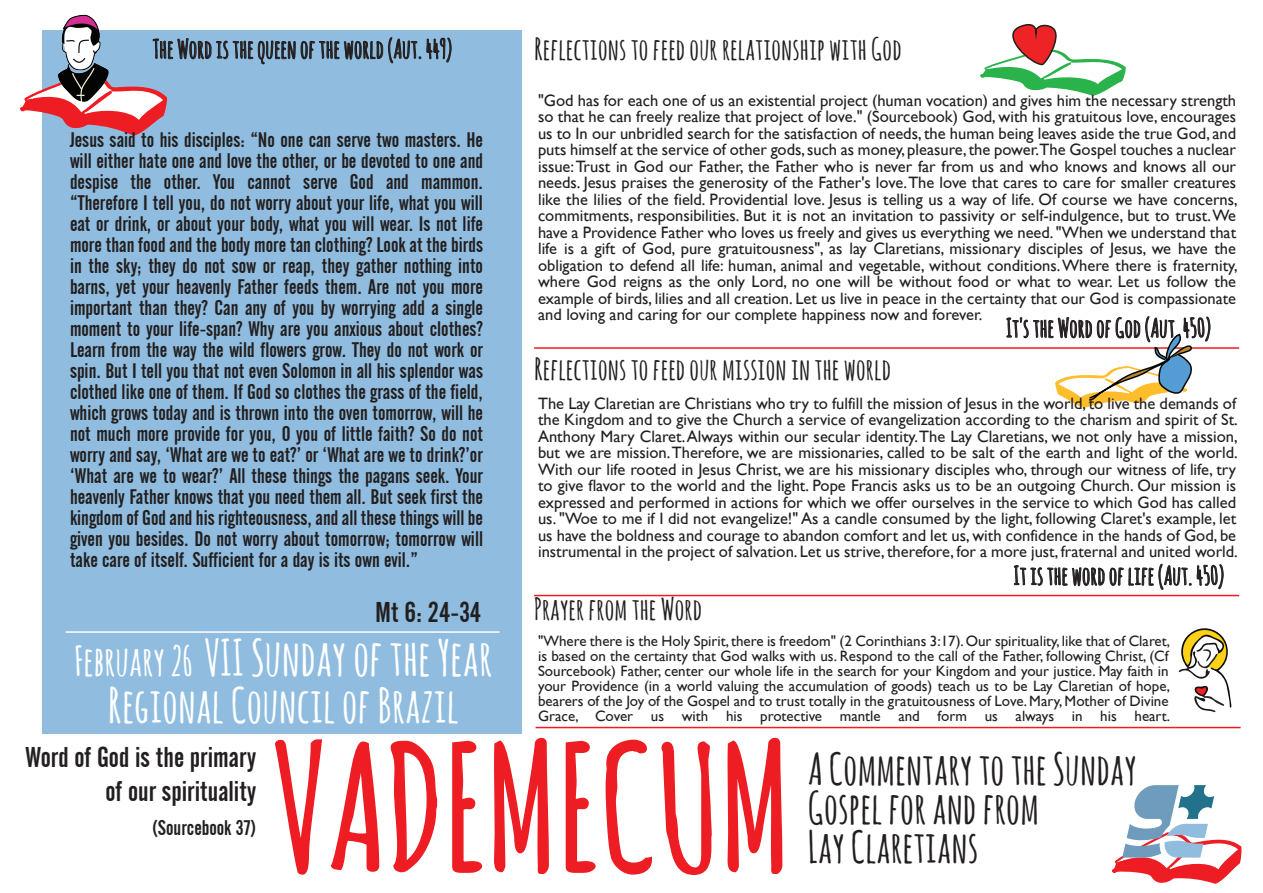
<style>
.page{position:relative;width:1263px;height:893px;background:#fff}
.page>*{position:absolute;margin:0;border:0;box-sizing:border-box;transform-origin:0 0}
.t1{font:700 171px "Amatic SC";color:#ee1d23}
.t2{font:700 49.5px "Amatic SC";color:#fff}
.t3{font:700 48px "Amatic SC";color:#fff}
.t4{font:700 43.5px/39px "Amatic SC";color:#231f20}
.t5{font:700 30px "Amatic SC";color:#231f20}
.t6{font:28.5px/34.2px "Alternate Gothic No 2 BT";color:#231f20;text-align:right}
.t7{font:700 25.5px "Amatic SC";color:#231f20}
.t8{font:21px/21px "Alternate Gothic No 2 BT";color:#231f20;text-align:justify}
.t9{font:16.5px/16.5px "Gill Sans";color:#231f20;text-align:justify}
.t10{font:15px/15px "Gill Sans";color:#231f20;text-align:justify}
.s1{font-size:40.5px}
</style>
<div class="page">
<svg style="left:275px;top:739px;width:48px;height:136px"></svg>
<svg style="left:330px;top:741px;width:50px;height:131px"></svg>
<svg style="left:390px;top:740px;width:48px;height:133px"></svg>
<svg style="left:452px;top:740px;width:31px;height:133px"></svg>
<svg style="left:494px;top:737px;width:55px;height:137px"></svg>
<svg style="left:565px;top:740px;width:31px;height:133px"></svg>
<svg style="left:605px;top:739px;width:47px;height:136px"></svg>
<svg style="left:661px;top:741px;width:51px;height:134px"></svg>
<svg style="left:727px;top:737px;width:56px;height:137px"></svg>
<div style="left:42px;top:31px;width:479px;height:703px;background:#90bddf"></div>
<svg style="left:20px;top:30px;width:432px;height:106px"></svg>
<svg style="left:1013px;top:563px;width:211px;height:34px"></svg>
<hr style="left:534px;top:347px;width:705px;height:2px;background:#ee1d23">
<hr style="left:534px;top:595px;width:705px;height:1px;background:#ee1d23">
<hr style="left:536px;top:727px;width:704px;height:1px;background:#ee1d23">
<svg style="left:1006px;top:316px;width:205px;height:92px"></svg>
<svg style="left:980px;top:24px;width:146px;height:72px"></svg>
<hr style="left:65px;top:631px;width:434px;height:2px;background:#fff">
<svg style="left:1112px;top:785px;width:130px;height:99px"></svg>
<img style="left:53px;top:14px;width:62px;height:92px">
<svg style="left:1178px;top:628px;width:54px;height:85px"></svg>
<h3 class="t7" style="left:152px;top:31px;width:301px">The Word is the queen of the world (Aut. 449)</h3>
<p class="t8" style="left:70px;top:130px;width:415px">Jesus said to his disciples: “No one can serve two masters. He will either hate one and love the other, or be devoted to one and despise the other. You cannot serve God and mammon. “Therefore I tell you, do not worry about your life, what you will eat or drink, or about your body, what you will wear. Is not life more than food and the body more tan clothing? Look at the birds in the sky; they do not sow or reap, they gather nothing into barns, yet your heavenly Father feeds them. Are not you more important than they? Can any of you by worrying add a single moment to your life-span? Why are you anxious about clothes?<br>Learn from the way the wild flowers grow. They do not work or spin. But I tell you that not even Solomon in all his splendor was clothed like one of them. If God so clothes the grass of the field, which grows today and is thrown into the oven tomorrow, will he not much more provide for you, O you of little faith? So do not worry and say, ‘What are we to eat?’ or ‘What are we to drink?’or ‘What are we to wear?’ All these things the pagans seek. Your heavenly Father knows that you need them all. But seek first the kingdom of God and his righteousness, and all these things will be given you besides. Do not worry about tomorrow; tomorrow will take care of itself. Sufficient for a day is its own evil.”</p>
<h3 class="t6" style="left:375px;top:596px;width:108px">Mt 6: 24-34</h3>
<h2 class="t2" style="left:75px;top:623px;width:419px"><span class="s1">February 26</span> VII Sunday of the Year</h2>
<h3 class="t3" style="left:108px;top:671px;width:353px">Regional Council of Brazil</h3>
<h3 class="t5" style="left:534px;top:28px;width:369px">Reflections to feed our relationship with God</h3>
<p class="t9" style="left:538px;top:92px;width:701px">"God has for each one of us an existential project (human vocation) and gives him the necessary strength so that he can freely realize that project of love." (Sourcebook) God, with his gratuitous love, encourages us to In our unbridled search for the satisfaction of needs, the human being leaves aside the true God, and puts himself at the service of other gods, such as money, pleasure, the power.The Gospel touches a nuclear issue: Trust in God our Father, the Father who is never far from us and who knows and knows all our needs. Jesus praises the generosity of the Father's love. The love that cares to care for smaller creatures like the lilies of the field. Providential love. Jesus is telling us a way of life. Of course we have concerns, commitments, responsibilities. But it is not an invitation to passivity or self-indulgence, but to trust. We have a Providence Father who loves us freely and gives us everything we need. "When we understand that life is a gift of God, pure gratuitousness", as lay Claretians, missionary disciples of Jesus, we have the obligation to defend all life: human, animal and vegetable, without conditions. Where there is fraternity, where God reigns as the only Lord, no one will be without food or what to wear. Let us follow the example of birds, lilies and all creation. Let us live in peace in the certainty that our God is compassionate and loving and caring for our complete happiness now and forever.</p>
<h3 class="t7" style="left:1006px;top:310px;width:206px">It's the Word of God (Aut. 450)</h3>
<h3 class="t5" style="left:534px;top:347px;width:359px">Reflections to feed our mission in the world</h3>
<p class="t9" style="left:538px;top:395px;width:701px">The Lay Claretian are Christians who try to fulfill the mission of Jesus in the world, to live the demands of the Kingdom and to give the Church a service of evangelization according to the charism and spirit of St.<br>Anthony Mary Claret. Always within our secular identity. The Lay Claretians, we not only have a mission, but we are mission. Therefore, we are missionaries, called to be salt of the earth and light of the world.<br>With our life rooted in Jesus Christ, we are his missionary disciples who, through our witness of life, try to give flavor to the world and the light. Pope Francis asks us to be an outgoing Church. Our mission is expressed and performed in actions for which we offer ourselves in the service to which God has called us. "Woe to me if I did not evangelize!" As a candle consumed by the light, following Claret's example, let us have the boldness and courage to abandon comfort and let us, with confidence in the hands of God, be instrumental in the project of salvation. Let us strive, therefore, for a more just, fraternal and united world.</p>
<h3 class="t5" style="left:534px;top:587px;width:170px">Prayer from the Word</h3>
<h3 class="t7" style="left:1013px;top:557px;width:212px">It is the word of life (Aut. 450)</h3>
<p class="t10" style="left:538px;top:633px;width:633px">"Where there is the Holy Spirit, there is freedom" (2 Corinthians 3:17). Our spirituality, like that of Claret, is based on the certainty that God walks with us. Respond to the call of the Father, following Christ, (Cf Sourcebook) Father, center our whole life in the search for your Kingdom and your justice. May faith in your Providence (in a world valuing the accumulation of goods) teach us to be Lay Claretian of hope, bearers of the Joy of the Gospel and to trust totally in the gratuitousness of Love. Mary, Mother of Divine Grace, Cover us with his protective mantle and form us always in his heart.</p>
<h3 class="t6" style="left:26px;top:740px;width:232px">Word of God is the primary of our spirituality</h3>
<p class="t8" style="left:152px;top:818px;width:105px">(Sourcebook 37)</p>
<h1 class="t1" style="left:271px;top:686px;width:521px">VADEMECUM</h1>
<h3 class="t4" style="left:808px;top:748px;width:331px">A Commentary to the Sunday<br>Gospel for and from<br>Lay Claretians</h3>
</div>
